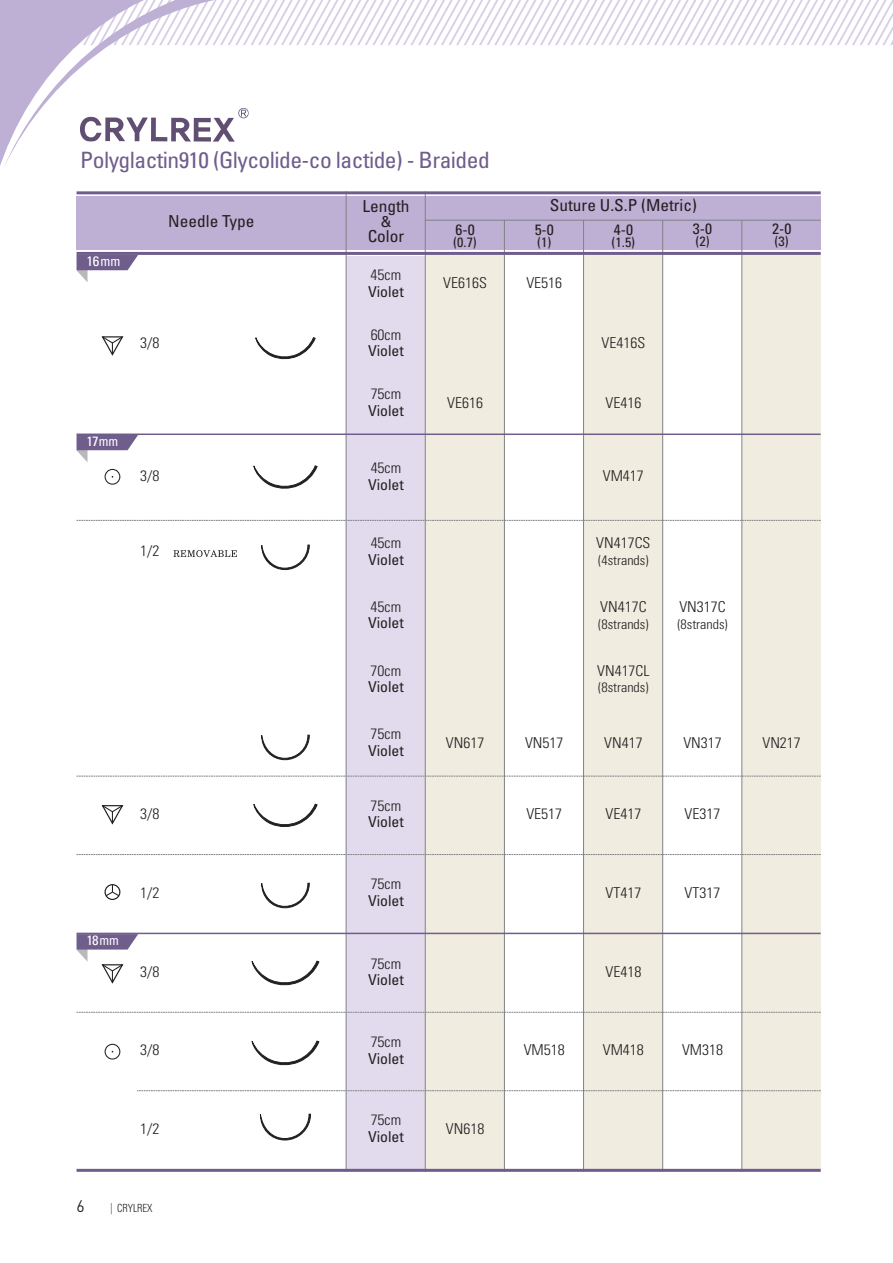
<style>
.page{position:relative;width:893px;height:1263px;background:#fff}
.page>*{position:absolute;margin:0;border:0;box-sizing:border-box;transform-origin:0 0}
.t1{font:condensed 22.5px "Univers";letter-spacing:-.025em;color:#6f5d8c;scale:1.05 1}
.t2{font:condensed 16.5px "Univers";color:#231f20;scale:1.05 1}
.t3{font:16.5px "DIN";color:#231f20;scale:.95 1}
.t4{font:300 condensed 15px "Univers";color:#231f20;scale:1.05 1}
.t5{font:condensed 15px "Univers";color:#231f20;scale:1.05 1}
.t6{font:condensed 13.8px "Univers";color:#fff;scale:1.09 1}
.t7{font:300 condensed 13.5px "Univers";color:#231f20;scale:1.05 1}
.t8{font:condensed 13.5px "Univers";color:#231f20;scale:1.05 1}
.t9{font:condensed 13.5px "Univers";color:#fff;scale:1.09 1}
.t10{font:300 condensed 11.25px "Univers";color:#231f20;scale:.95 1}
.s1{font-family:"Korean GD";font-weight:500;font-stretch:normal}
</style>
<div class="page">
<svg style="left:0;top:0;width:893px;height:167px"></svg>
<div style="left:426px;top:255px;width:79px;height:916px;background:#f1ece0"></div>
<div style="left:584px;top:255px;width:79px;height:916px;background:#f1ece0"></div>
<div style="left:742px;top:255px;width:79px;height:916px;background:#f1ece0"></div>
<div style="left:346px;top:257px;width:79px;height:914px;background:#e2dbed"></div>
<div style="left:77px;top:196px;width:744px;height:53px;background:#beafd4"></div>
<hr style="left:346px;top:191px;width:1px;height:981px;background:#808285">
<hr style="left:425px;top:191px;width:1px;height:981px;background:#808285">
<hr style="left:504px;top:220px;width:1px;height:952px;background:#808285">
<hr style="left:583px;top:220px;width:1px;height:952px;background:#808285">
<hr style="left:662px;top:220px;width:1px;height:952px;background:#808285">
<hr style="left:741px;top:220px;width:1px;height:952px;background:#808285">
<hr style="left:77px;top:191px;width:744px;height:3px;background:#6f5d8c">
<hr style="left:425px;top:220px;width:396px;height:1px;background:#808285">
<hr style="left:77px;top:252px;width:744px;height:3px;background:#6f5d8c">
<hr style="left:77px;top:433px;width:744px;height:2px;background:#6f5d8c">
<svg style="left:77px;top:520px;width:744px;height:1px"></svg>
<svg style="left:77px;top:776px;width:744px;height:1px"></svg>
<svg style="left:77px;top:854px;width:744px;height:1px"></svg>
<hr style="left:77px;top:933px;width:744px;height:1px;background:#6f5d8c">
<svg style="left:77px;top:1012px;width:744px;height:1px"></svg>
<svg style="left:137px;top:1090px;width:684px;height:1px"></svg>
<hr style="left:77px;top:1169px;width:744px;height:3px;background:#6f5d8c">
<svg style="left:77px;top:255px;width:61px;height:27px"></svg>
<svg style="left:102px;top:805px;width:22px;height:20px"></svg>
<svg style="left:253px;top:803px;width:65px;height:24px"></svg>
<svg style="left:251px;top:960px;width:68px;height:26px"></svg>
<div style="left:105px;top:1044px;width:15px;height:15px;border:1px solid #231f20;border-radius:50%"></div>
<svg style="left:251px;top:1040px;width:68px;height:26px"></svg>
<svg style="left:261px;top:883px;width:49px;height:25px"></svg>
<div style="left:105px;top:884px;width:15px;height:16px;border:1px solid #231f20;border-radius:50%"></div>
<svg style="left:105px;top:885px;width:15px;height:12px"></svg>
<svg style="left:261px;top:735px;width:49px;height:25px"></svg>
<div style="left:105px;top:469px;width:15px;height:16px;border:1px solid #231f20;border-radius:50%"></div>
<svg style="left:253px;top:465px;width:65px;height:24px"></svg>
<svg style="left:173px;top:550px;width:64px;height:7px"></svg>
<svg style="left:261px;top:545px;width:49px;height:25px"></svg>
<svg style="left:102px;top:336px;width:22px;height:20px"></svg>
<svg style="left:255px;top:337px;width:61px;height:23px"></svg>
<svg style="left:260px;top:1114px;width:51px;height:26px"></svg>
<svg style="left:77px;top:435px;width:61px;height:27px"></svg>
<svg style="left:77px;top:934px;width:61px;height:50px"></svg>
<h1 class="t1" style="left:80px;top:152px;width:392px">Polyglactin910 (Glycolide-co lactide) - Braided</h1>
<p class="t6" style="left:86px;top:256px;width:33px">16mm</p>
<p class="t2" style="left:168px;top:215px;width:84px">Needle Type</p>
<p class="t2" style="left:362px;top:200px;width:46px">Length</p>
<p class="t5" style="left:381px;top:216px;width:12px">&amp;</p>
<p class="t2" style="left:368px;top:230px;width:36px">Color</p>
<p class="t5" style="left:455px;top:224px;width:20px">6-0</p>
<p class="t8" style="left:453px;top:237px;width:24px">(0.7)</p>
<p class="t2" style="left:550px;top:199px;width:142px">Suture U.S.P (Metric)</p>
<p class="t5" style="left:535px;top:224px;width:20px">5-0</p>
<p class="t8" style="left:537px;top:237px;width:15px">(1)</p>
<p class="t5" style="left:614px;top:224px;width:20px">4-0</p>
<p class="t8" style="left:612px;top:237px;width:24px">(1.5)</p>
<p class="t5" style="left:693px;top:224px;width:20px">3-0</p>
<p class="t8" style="left:695px;top:237px;width:15px">(2)</p>
<p class="t4" style="left:140px;top:337px;width:20px">3/8</p>
<p class="t9" style="left:86px;top:436px;width:31px">17mm</p>
<p class="t4" style="left:140px;top:470px;width:20px">3/8</p>
<p class="t4" style="left:140px;top:545px;width:20px">1/2</p>
<p class="t4" style="left:371px;top:269px;width:31px">45cm</p>
<p class="t5" style="left:368px;top:286px;width:36px">Violet</p>
<p class="t4" style="left:371px;top:329px;width:31px">60cm</p>
<p class="t5" style="left:368px;top:345px;width:36px">Violet</p>
<p class="t4" style="left:371px;top:388px;width:31px">75cm</p>
<p class="t5" style="left:368px;top:405px;width:36px">Violet</p>
<p class="t4" style="left:371px;top:462px;width:31px">45cm</p>
<p class="t5" style="left:368px;top:479px;width:36px">Violet</p>
<p class="t4" style="left:371px;top:537px;width:31px">45cm</p>
<p class="t5" style="left:368px;top:554px;width:36px">Violet</p>
<p class="t4" style="left:371px;top:601px;width:31px">45cm</p>
<p class="t5" style="left:368px;top:617px;width:36px">Violet</p>
<p class="t4" style="left:371px;top:665px;width:31px">70cm</p>
<p class="t5" style="left:368px;top:681px;width:36px">Violet</p>
<p class="t4" style="left:443px;top:278px;width:43px">VE616S</p>
<p class="t4" style="left:526px;top:278px;width:36px">VE516</p>
<p class="t4" style="left:602px;top:337px;width:43px">VE416S</p>
<p class="t4" style="left:447px;top:397px;width:36px">VE616</p>
<p class="t4" style="left:605px;top:397px;width:36px">VE416</p>
<p class="t4" style="left:603px;top:470px;width:41px">VM417</p>
<p class="t4" style="left:596px;top:537px;width:53px">VN417CS</p>
<p class="t7" style="left:598px;top:555px;width:49px">(4strands)</p>
<p class="t4" style="left:600px;top:601px;width:46px">VN417C</p>
<p class="t7" style="left:598px;top:619px;width:49px">(8strands)</p>
<p class="t4" style="left:597px;top:665px;width:51px">VN417CL</p>
<p class="t7" style="left:598px;top:683px;width:49px">(8strands)</p>
<p class="t4" style="left:679px;top:601px;width:46px">VN317C</p>
<p class="t7" style="left:677px;top:619px;width:49px">(8strands)</p>
<p class="t5" style="left:772px;top:224px;width:20px">2-0</p>
<p class="t8" style="left:775px;top:237px;width:15px">(3)</p>
<p class="t4" style="left:371px;top:729px;width:31px">75cm</p>
<p class="t5" style="left:368px;top:745px;width:36px">Violet</p>
<p class="t4" style="left:446px;top:737px;width:38px">VN617</p>
<p class="t4" style="left:525px;top:737px;width:38px">VN517</p>
<p class="t4" style="left:604px;top:737px;width:38px">VN417</p>
<p class="t4" style="left:683px;top:737px;width:38px">VN317</p>
<p class="t4" style="left:762px;top:737px;width:38px">VN217</p>
<p class="t4" style="left:140px;top:808px;width:20px">3/8</p>
<p class="t4" style="left:371px;top:800px;width:31px">75cm</p>
<p class="t5" style="left:368px;top:816px;width:36px">Violet</p>
<p class="t4" style="left:526px;top:808px;width:36px">VE517</p>
<p class="t4" style="left:605px;top:808px;width:36px">VE417</p>
<p class="t4" style="left:685px;top:808px;width:36px">VE317</p>
<p class="t4" style="left:140px;top:887px;width:20px">1/2</p>
<p class="t4" style="left:371px;top:878px;width:31px">75cm</p>
<p class="t5" style="left:368px;top:895px;width:36px">Violet</p>
<p class="t4" style="left:605px;top:887px;width:36px">VT417</p>
<p class="t4" style="left:685px;top:887px;width:36px">VT317</p>
<p class="t9" style="left:86px;top:935px;width:31px">18mm</p>
<p class="t4" style="left:140px;top:966px;width:20px">3/8</p>
<p class="t4" style="left:371px;top:958px;width:31px">75cm</p>
<p class="t5" style="left:368px;top:974px;width:36px">Violet</p>
<p class="t4" style="left:605px;top:966px;width:36px">VE418</p>
<p class="t4" style="left:140px;top:1044px;width:20px">3/8</p>
<p class="t4" style="left:371px;top:1036px;width:31px">75cm</p>
<p class="t5" style="left:368px;top:1053px;width:36px">Violet</p>
<p class="t4" style="left:524px;top:1044px;width:41px">VM518</p>
<p class="t4" style="left:603px;top:1044px;width:41px">VM418</p>
<p class="t4" style="left:682px;top:1044px;width:41px">VM318</p>
<p class="t4" style="left:140px;top:1123px;width:20px">1/2</p>
<p class="t4" style="left:371px;top:1114px;width:31px">75cm</p>
<p class="t5" style="left:368px;top:1131px;width:36px">Violet</p>
<p class="t4" style="left:446px;top:1123px;width:38px">VN618</p>
<p class="t3" style="left:77px;top:1196px;width:10px">6</p>
<p class="t10" style="left:106px;top:1204px;width:50px"><span class="s1">│</span>CRYLREX</p>
</div>
